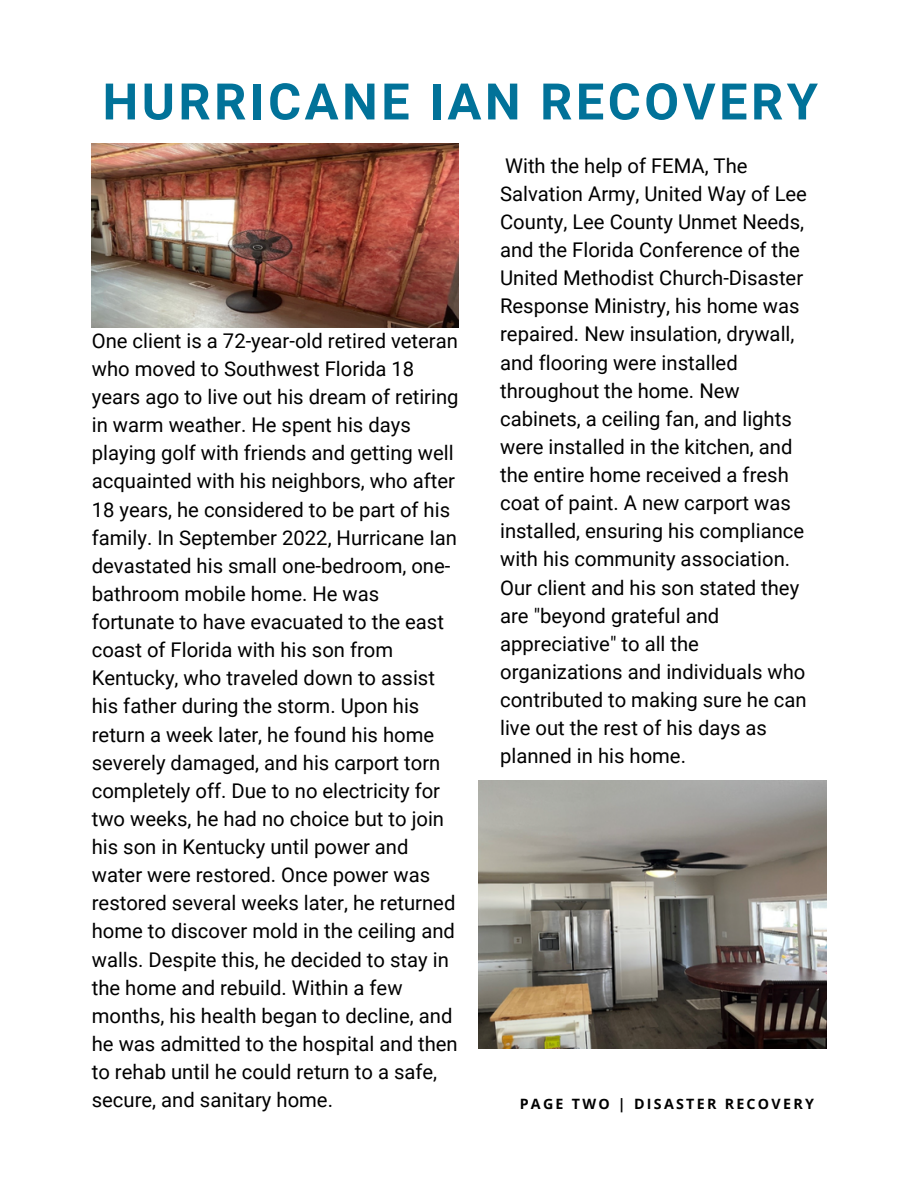
<style>
.page{position:relative;width:918px;height:1188px;background:#fff}
.page>*{position:absolute;margin:0;border:0;box-sizing:border-box;transform-origin:0 0}
.t1{font:700 50.4px "Roboto";letter-spacing:.07em;color:#017299}
.t2{font:20.25px/28.2px "Roboto";color:#000}
.t3{font:700 14.25px "Open Sans";letter-spacing:.16em;color:#000}
</style>
<div class="page">
<img style="left:92px;top:144px;width:367px;height:183px">
<img style="left:479px;top:780px;width:347px;height:268px">
<h1 class="t1" style="left:103px;top:73px;width:717px">HURRICANE IAN RECOVERY</h1>
<p class="t2" style="left:92px;top:327px;width:368px">One client is a 72-year-old retired veteran who moved to Southwest Florida 18 years ago to live out his dream of retiring in warm weather. He spent his days playing golf with friends and getting well acquainted with his neighbors, who after 18 years, he considered to be part of his family. In September 2022, Hurricane Ian devastated his small one-bedroom, one&shy;bathroom mobile home. He was fortunate to have evacuated to the east coast of Florida with his son from Kentucky, who traveled down to assist his father during the storm. Upon his return a week later, he found his home severely damaged, and his carport torn completely off. Due to no electricity for two weeks, he had no choice but to join his son in Kentucky until power and water were restored. Once power was restored several weeks later, he returned home to discover mold in the ceiling and walls. Despite this, he decided to stay in the home and rebuild. Within a few months, his health began to decline, and he was admitted to the hospital and then to rehab until he could return to a safe, secure, and sanitary home.</p>
<h2 class="t2" style="left:500px;top:152px;width:308px">With the help of FEMA, The<br>Salvation Army, United Way of Lee<br>County, Lee County Unmet Needs, and the Florida Conference of the<br>United Methodist Church-Disaster<br>Response Ministry, his home was repaired. New insulation, drywall, and flooring were installed throughout the home. New cabinets, a ceiling fan, and lights were installed in the kitchen, and the entire home received a fresh coat of paint. A new carport was installed, ensuring his compliance with his community association.<br>Our client and his son stated they are "beyond grateful and appreciative" to all the organizations and individuals who contributed to making sure he can live out the rest of his days as planned in his home.</h2>
<h2 class="t3" style="left:520px;top:1094px;width:296px">PAGE TWO | DISASTER RECOVERY</h2>
</div>
